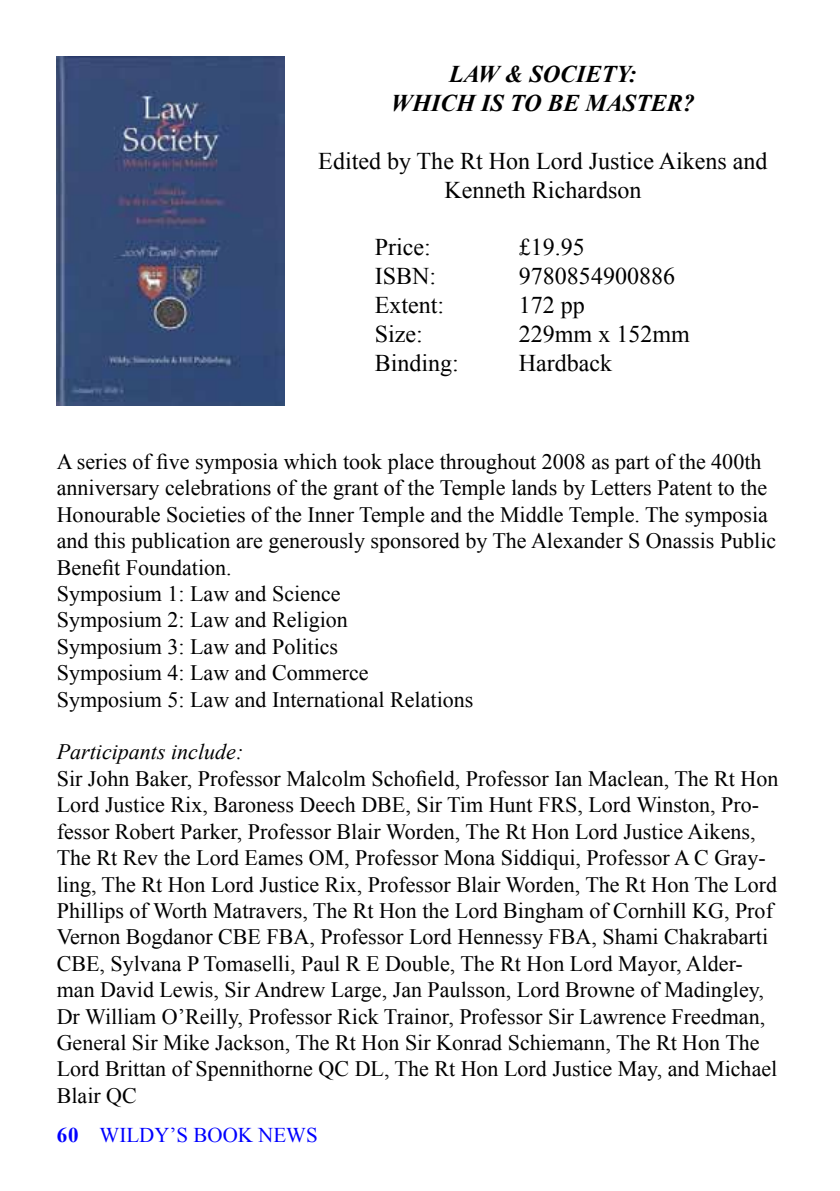
<style>
.page{position:relative;width:840px;height:1191px;background:#fff}
.page>*{position:absolute;margin:0;border:0;box-sizing:border-box;transform-origin:0 0}
.t1{font:24px/28.8px "Times New Roman";color:#000;text-align:center}
.t2{font:italic 700 24px/28.8px "Times New Roman";color:#000;text-align:center}
.t3{font:22px/26.4px "Times New Roman";color:#000}
.t4{font:italic 22px "Times New Roman";color:#000}
.t5{font:21px "Times New Roman";color:#00f}
.s1{font-weight:700}
</style>
<div class="page">
<img style="left:57px;top:57px;width:227px;height:349px">
<p class="t2" style="left:391px;top:59px;width:305px">LAW &amp; SOCIETY:<br>WHICH IS TO BE MASTER?</p>
<p class="t1" style="left:318px;top:146px;width:450px">Edited by The Rt Hon Lord Justice Aikens and<br>Kenneth Richardson</p>
<p class="t1" style="left:374px;top:232px;width:57px">Price:</p>
<p class="t1" style="left:518px;top:232px;width:67px">£19.95</p>
<p class="t1" style="left:374px;top:261px;width:63px">ISBN:</p>
<p class="t1" style="left:518px;top:261px;width:157px">9780854900886</p>
<p class="t1" style="left:374px;top:290px;width:71px">Extent:</p>
<p class="t1" style="left:518px;top:290px;width:67px">172 pp</p>
<p class="t1" style="left:374px;top:319px;width:49px">Size:</p>
<p class="t1" style="left:518px;top:319px;width:172px">229mm x 152mm</p>
<p class="t1" style="left:374px;top:348px;width:86px">Binding:</p>
<p class="t1" style="left:518px;top:348px;width:95px">Hardback</p>
<p class="t3" style="left:57px;top:448px;width:720px">A series of five symposia which took place throughout 2008 as part of the 400th anniversary celebrations of the grant of the Temple lands by Letters Patent to the Honourable Societies of the Inner Temple and the Middle Temple. The symposia and this publication are generously sponsored by The Alexander S Onassis Public Benefit Foundation.<br>Symposium 1: Law and Science<br>Symposium 2: Law and Religion<br>Symposium 3: Law and Politics<br>Symposium 4: Law and Commerce<br>Symposium 5: Law and International Relations</p>
<p class="t4" style="left:57px;top:737px;width:188px">Participants include:</p>
<p class="t3" style="left:57px;top:765px;width:722px">Sir John Baker, Professor Malcolm Schofield, Professor Ian Maclean, The Rt Hon Lord Justice Rix, Baroness Deech DBE, Sir Tim Hunt FRS, Lord Winston, Pro&shy;fessor Robert Parker, Professor Blair Worden, The Rt Hon Lord Justice Aikens, The Rt Rev the Lord Eames OM, Professor Mona Siddiqui, Professor A C Gray&shy;ling, The Rt Hon Lord Justice Rix, Professor Blair Worden, The Rt Hon The Lord Phillips of Worth Matravers, The Rt Hon the Lord Bingham of Cornhill KG, Prof Vernon Bogdanor CBE FBA, Professor Lord Hennessy FBA, Shami Chakrabarti CBE, Sylvana P Tomaselli, Paul R E Double, The Rt Hon Lord Mayor, Alder&shy;man David Lewis, Sir Andrew Large, Jan Paulsson, Lord Browne of Madingley, Dr William O’Reilly, Professor Rick Trainor, Professor Sir Lawrence Freedman, General Sir Mike Jackson, The Rt Hon Sir Konrad Schiemann, The Rt Hon The Lord Brittan of Spennithorne QC DL, The Rt Hon Lord Justice May, and Michael Blair QC</p>
<p class="t5" style="left:57px;top:1120px;width:262px"><span class="s1">60</span> WILDY’S BOOK NEWS</p>
</div>
